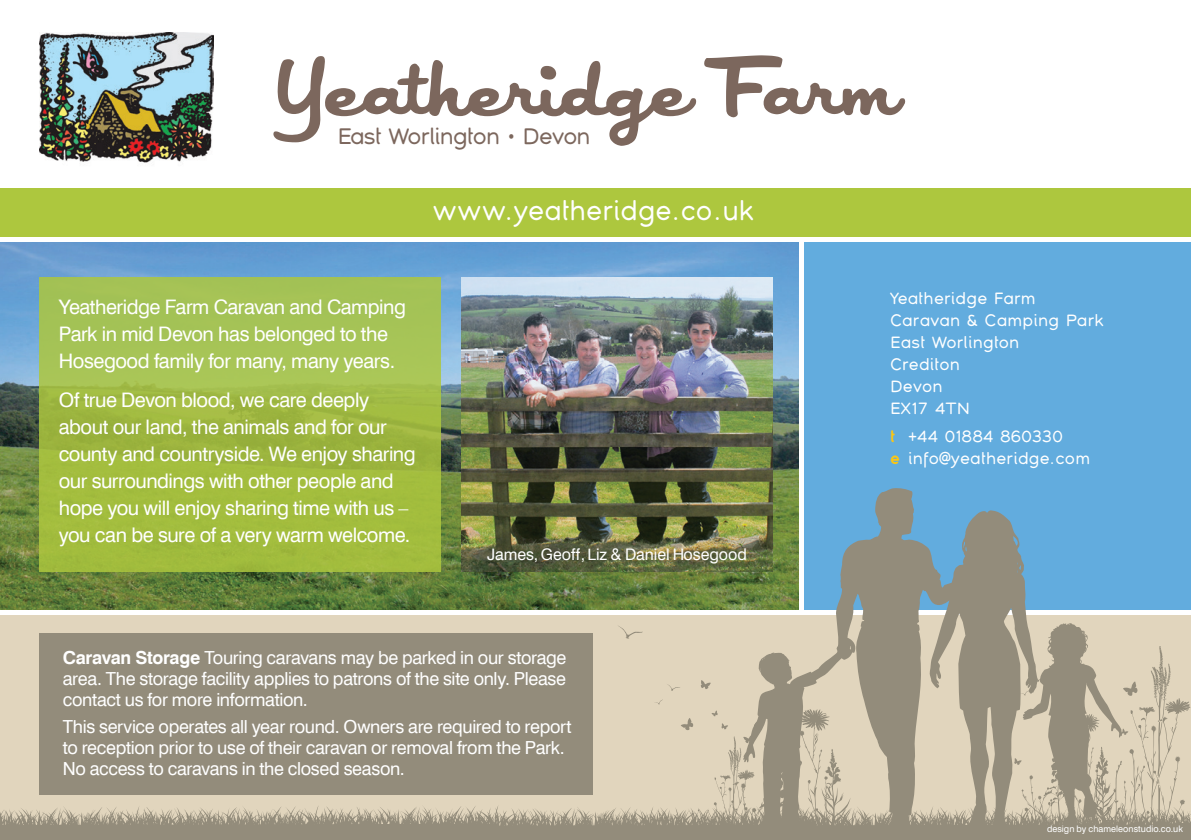
<style>
.page{position:relative;width:1191px;height:840px;background:#fff}
.page>*{position:absolute;margin:0;border:0;box-sizing:border-box;transform-origin:0 0}
.t1{font:94.4px "Japan";color:#7c675d}
.t2{font:30px "Montag";color:#fff;scale:.83 1}
.t3{font:24.8px "Montag";letter-spacing:-.04em;color:#7c675d;scale:.85 1}
.t4{font:20px/27px "Swiss 721 BT";letter-spacing:-.025em;color:#fff}
.t5{font:18px/21px "Swiss 721 BT";letter-spacing:-.02em;color:#fff;text-align:justify}
.t6{font:18px/22px "Montag";letter-spacing:.01em;color:#fff;scale:.85 1}
.t7{font:16px "Swiss 721 BT";letter-spacing:-.005em;color:#fff}
.t8{font:9px "Swiss 721 BT";letter-spacing:.005em;color:#fff}
.s1{font-size:12px}
.s2{font-weight:700}
.s3{font-weight:700;color:#fec710}
</style>
<div class="page">
<div style="left:0;top:615px;width:1191px;height:224px;background:#e1d5bd"></div>
<svg style="left:0;top:806px;width:1191px;height:26px"></svg>
<div style="left:40px;top:633px;width:552px;height:161px;background:#938c7b"></div>
<div style="left:804px;top:242px;width:387px;height:367px;background:#62acde"></div>
<img style="left:0;top:242px;width:799px;height:367px">
<img style="left:461px;top:277px;width:311px;height:294px">
<div style="left:0;top:188px;width:1191px;height:48px;background:#adc73e"></div>
<div style="left:0;top:832px;width:1191px;height:7px;background:#938c7b"></div>
<svg style="left:1122px;top:646px;width:68px;height:186px"></svg>
<svg style="left:836px;top:488px;width:93px;height:344px;fill:#938c7b"></svg>
<svg style="left:929px;top:510px;width:193px;height:322px"></svg>
<img style="left:40px;top:33px;width:173px;height:130px">
<svg style="left:614px;top:624px;width:241px;height:208px"></svg>
<div style="left:40px;top:277px;width:401px;height:294px;background:linear-gradient(to bottom,#a5c359,#a0b836)"></div>
<svg style="left:1151px;top:821px;width:36px;height:10px"></svg>
<h1 class="t1" style="left:277px;top:41px;width:623px">Yeatheridge Farm</h1>
<h3 class="t3" style="left:337px;top:121px;width:299px">East Worlington <span class="s1">•</span> Devon</h3>
<h2 class="t2" style="left:433px;top:192px;width:387px">www.yeatheridge.co.uk</h2>
<p class="t4" style="left:59px;top:293px;width:349px">Yeatheridge Farm Caravan and Camping<br>Park in mid Devon has belonged to the<br>Hosegood family for many, many years.</p>
<p class="t4" style="left:59px;top:385px;width:358px">Of true Devon blood, we care deeply about our land, the animals and for our county and countryside. We enjoy sharing our surroundings with other people and hope you will enjoy sharing time with us – you can be sure of a very warm welcome.</p>
<p class="t7" style="left:487px;top:544px;width:261px">James, Geoff, Liz &amp; Daniel Hosegood</p>
<p class="t5" style="left:63px;top:646px;width:505px"><span class="s2">Caravan Storage</span> Touring caravans may be parked in our storage area. The storage facility applies to patrons of the site only. Please contact us for more information.</p>
<p class="t5" style="left:63px;top:715px;width:510px;text-align:left">This service operates all year round. Owners are required to report to reception prior to use of their caravan or removal from the Park.<br>No access to caravans in the closed season.</p>
<p class="t6" style="left:890px;top:287px;width:253px">Yeatheridge Farm<br>Caravan &amp; Camping Park<br>East Worlington<br>Crediton<br>Devon<br>EX17 4TN</p>
<p class="t6" style="left:890px;top:425px;width:237px"><span class="s3">t</span> +44 01884 860330<br><span class="s3">e</span> info@yeatheridge.com</p>
<p class="t8" style="left:1047px;top:822px;width:137px">design by chameleonstudio.co.uk</p>
</div>
